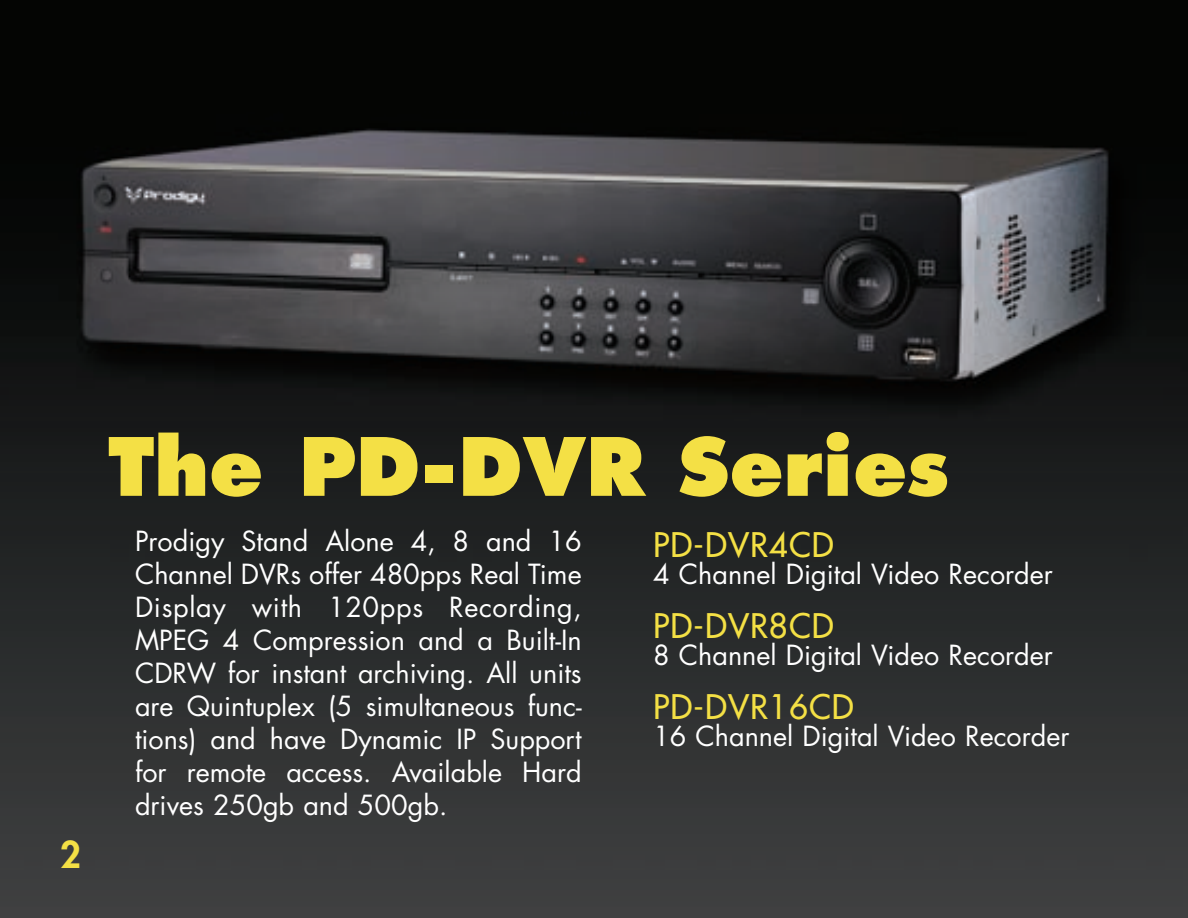
<style>
.page{position:relative;width:1188px;height:918px;background:#fff}
.page>*{position:absolute;margin:0;border:0;box-sizing:border-box;transform-origin:0 0}
.t1{font:800 78px "Futura";color:#f4e045}
.t2{font:800 36px "Futura";color:#f4e045}
.t3{font:33px "Futura";letter-spacing:.03em;color:#f4e045}
.t4{font:27px/33px "Futura";color:#fff;text-align:justify}
</style>
<div class="page">
<img style="left:0;top:0;width:1188px;height:918px">
<p class="t2" style="left:60px;top:837px;width:22px">2</p>
<p class="t1" style="left:108px;top:433px;width:843px">The PD-DVR Series</p>
<p class="t4" style="left:135px;top:527px;width:448px">Prodigy Stand Alone 4, 8 and 16<br>Channel DVRs offer 480pps Real Time Display with 120pps Recording, MPEG 4 Compression and a Built-In CDRW for instant archiving. All units are Quintuplex (5 simultaneous func&shy;tions) and have Dynamic IP Support for remote access. Available Hard drives 250gb and 500gb.</p>
<p class="t3" style="left:653px;top:529px;width:182px">PD-DVR4CD</p>
<p class="t4" style="left:653px;top:560px;width:401px">4 Channel Digital Video Recorder</p>
<p class="t3" style="left:653px;top:610px;width:182px">PD-DVR8CD</p>
<p class="t4" style="left:653px;top:641px;width:401px">8 Channel Digital Video Recorder</p>
<p class="t3" style="left:653px;top:691px;width:202px">PD-DVR16CD</p>
<p class="t4" style="left:653px;top:722px;width:418px">16 Channel Digital Video Recorder</p>
</div>
